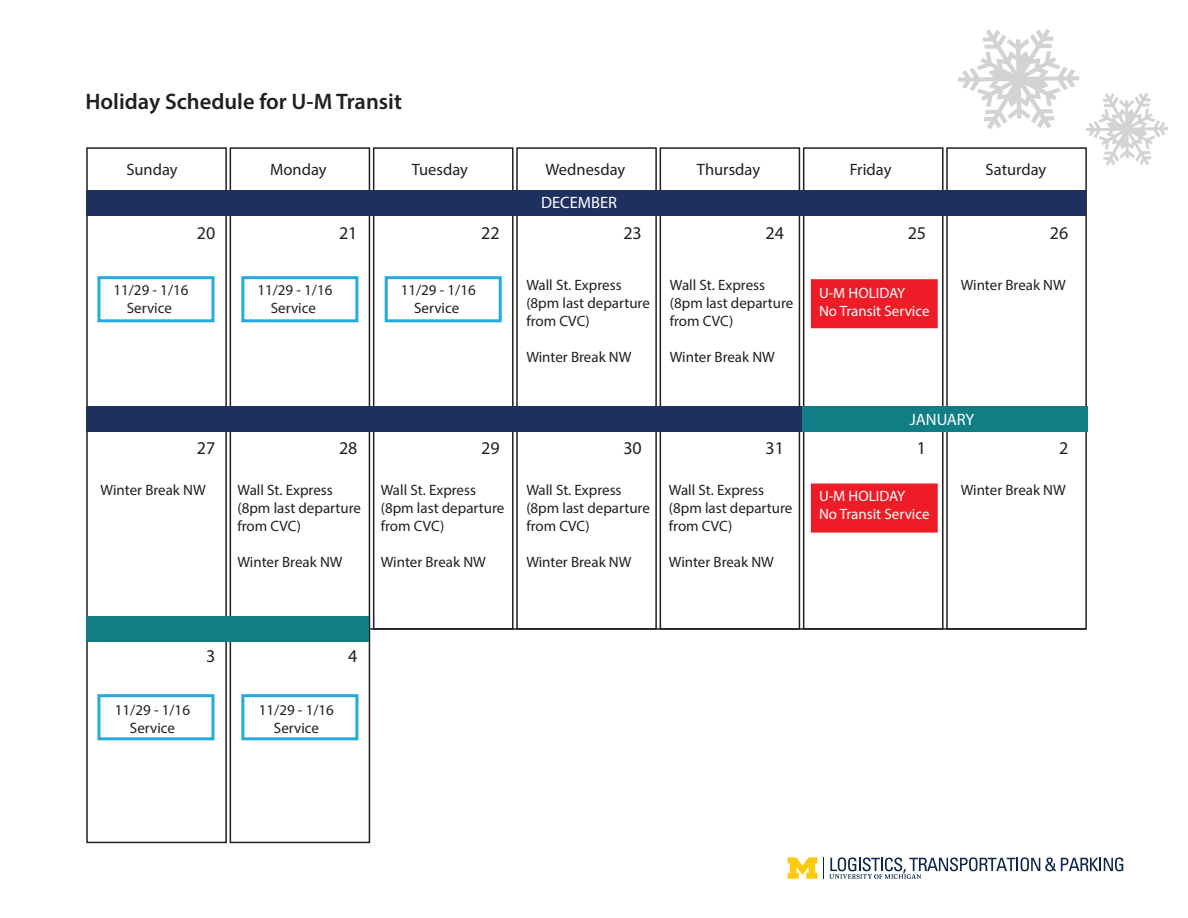
<style>
.page{position:relative;width:1188px;height:918px;background:#fff}
.page>*{position:absolute;margin:0;border:0;box-sizing:border-box;transform-origin:0 0}
.t1{font:600 22.5px "Myriad Pro";color:#231f20}
.t2{font:18px "Myriad Pro";color:#231f20}
.t3{font:16.5px "Myriad Pro";color:#231f20}
.t4{font:16.5px "Myriad Pro";color:#fff}
.t5{font:15px/18px "Myriad Pro";color:#231f20}
.t6{font:15px/18px "Myriad Pro";color:#fff}
</style>
<div class="page">
<svg style="left:788px;top:857px;width:29px;height:22px"></svg>
<svg style="left:823px;top:857px;width:300px;height:22px"></svg>
<svg style="left:958px;top:29px;width:121px;height:100px"></svg>
<svg style="left:1086px;top:93px;width:82px;height:73px"></svg>
<div style="left:97px;top:276px;width:117px;height:46px;border:3px solid #24aae1"></div>
<div style="left:97px;top:694px;width:117px;height:46px;border:3px solid #24aae1"></div>
<hr style="left:86px;top:628px;width:1000px;height:2px;background:#231f20">
<div style="left:811px;top:279px;width:127px;height:49px;background:#ee1c26;border:3px solid #ee1c26"></div>
<div style="left:811px;top:484px;width:127px;height:49px;background:#ee1c26;border:3px solid #ee1c26"></div>
<div style="left:86px;top:147px;width:141px;height:696px;border:2px solid #231f20"></div>
<div style="left:230px;top:147px;width:140px;height:696px;border:2px solid #231f20"></div>
<div style="left:373px;top:147px;width:141px;height:483px;border:2px solid #231f20"></div>
<div style="left:516px;top:147px;width:141px;height:483px;border:2px solid #231f20"></div>
<div style="left:660px;top:147px;width:140px;height:483px;border:2px solid #231f20"></div>
<div style="left:803px;top:147px;width:141px;height:483px;border:2px solid #231f20"></div>
<div style="left:946px;top:147px;width:141px;height:483px;border:2px solid #231f20"></div>
<div style="left:86px;top:190px;width:1000px;height:26px;background:#1d3060"></div>
<div style="left:802px;top:407px;width:285px;height:25px;background:#107e84"></div>
<div style="left:241px;top:276px;width:117px;height:46px;border:3px solid #24aae1"></div>
<div style="left:385px;top:276px;width:117px;height:46px;border:3px solid #24aae1"></div>
<div style="left:241px;top:694px;width:117px;height:46px;border:3px solid #24aae1"></div>
<div style="left:86px;top:616px;width:283px;height:26px;background:#107e84"></div>
<div style="left:86px;top:407px;width:716px;height:25px;background:#1d3060"></div>
<h1 class="t1" style="left:86px;top:87px;width:318px">Holiday Schedule for U-M Transit</h1>
<p class="t3" style="left:126px;top:159px;width:53px">Sunday</p>
<p class="t3" style="left:270px;top:159px;width:58px">Monday</p>
<p class="t3" style="left:412px;top:159px;width:58px">Tuesday</p>
<p class="t3" style="left:546px;top:159px;width:81px">Wednesday</p>
<p class="t3" style="left:697px;top:159px;width:65px">Thursday</p>
<p class="t3" style="left:850px;top:159px;width:43px">Friday</p>
<p class="t3" style="left:986px;top:159px;width:62px">Saturday</p>
<p class="t2" style="left:197px;top:222px;width:20px">20</p>
<p class="t2" style="left:339px;top:222px;width:20px">21</p>
<p class="t2" style="left:481px;top:222px;width:20px">22</p>
<p class="t5" style="left:113px;top:280px;width:77px;text-align:center">11/29 - 1/16<br>Service</p>
<p class="t5" style="left:257px;top:280px;width:77px;text-align:center">11/29 - 1/16<br>Service</p>
<p class="t5" style="left:401px;top:280px;width:77px;text-align:center">11/29 - 1/16<br>Service</p>
<p class="t4" style="left:541px;top:193px;width:77px">DECEMBER</p>
<p class="t2" style="left:623px;top:222px;width:20px">23</p>
<p class="t2" style="left:766px;top:222px;width:20px">24</p>
<p class="t2" style="left:908px;top:222px;width:20px">25</p>
<p class="t2" style="left:1050px;top:222px;width:20px">26</p>
<p class="t5" style="left:526px;top:276px;width:125px">Wall St. Express (8pm last departure from CVC)</p>
<p class="t5" style="left:526px;top:348px;width:107px">Winter Break NW</p>
<p class="t5" style="left:670px;top:276px;width:125px">Wall St. Express (8pm last departure from CVC)</p>
<p class="t5" style="left:670px;top:348px;width:107px">Winter Break NW</p>
<p class="t6" style="left:819px;top:283px;width:112px">U-M HOLIDAY<br>No Transit Service</p>
<p class="t5" style="left:961px;top:276px;width:107px">Winter Break NW</p>
<p class="t4" style="left:910px;top:409px;width:66px">JANUARY</p>
<p class="t2" style="left:197px;top:437px;width:20px">27</p>
<p class="t2" style="left:339px;top:437px;width:20px">28</p>
<p class="t2" style="left:481px;top:437px;width:20px">29</p>
<p class="t2" style="left:623px;top:437px;width:20px">30</p>
<p class="t2" style="left:766px;top:437px;width:20px">31</p>
<p class="t2" style="left:917px;top:437px;width:11px">1</p>
<p class="t2" style="left:1059px;top:437px;width:11px">2</p>
<p class="t5" style="left:101px;top:480px;width:107px">Winter Break NW</p>
<p class="t5" style="left:237px;top:480px;width:125px">Wall St. Express (8pm last departure from CVC)</p>
<p class="t5" style="left:237px;top:552px;width:107px">Winter Break NW</p>
<p class="t5" style="left:381px;top:480px;width:125px">Wall St. Express (8pm last departure from CVC)</p>
<p class="t5" style="left:381px;top:552px;width:107px">Winter Break NW</p>
<p class="t5" style="left:526px;top:480px;width:125px">Wall St. Express (8pm last departure from CVC)</p>
<p class="t5" style="left:526px;top:552px;width:107px">Winter Break NW</p>
<p class="t5" style="left:669px;top:480px;width:125px">Wall St. Express (8pm last departure from CVC)</p>
<p class="t5" style="left:669px;top:552px;width:107px">Winter Break NW</p>
<p class="t6" style="left:819px;top:487px;width:112px">U-M HOLIDAY<br>No Transit Service</p>
<p class="t5" style="left:961px;top:480px;width:107px">Winter Break NW</p>
<p class="t5" style="left:115px;top:701px;width:77px;text-align:center">11/29 - 1/16<br>Service</p>
<p class="t2" style="left:206px;top:645px;width:11px">3</p>
<p class="t2" style="left:348px;top:645px;width:11px">4</p>
<p class="t5" style="left:259px;top:701px;width:77px;text-align:center">11/29 - 1/16<br>Service</p>
</div>
